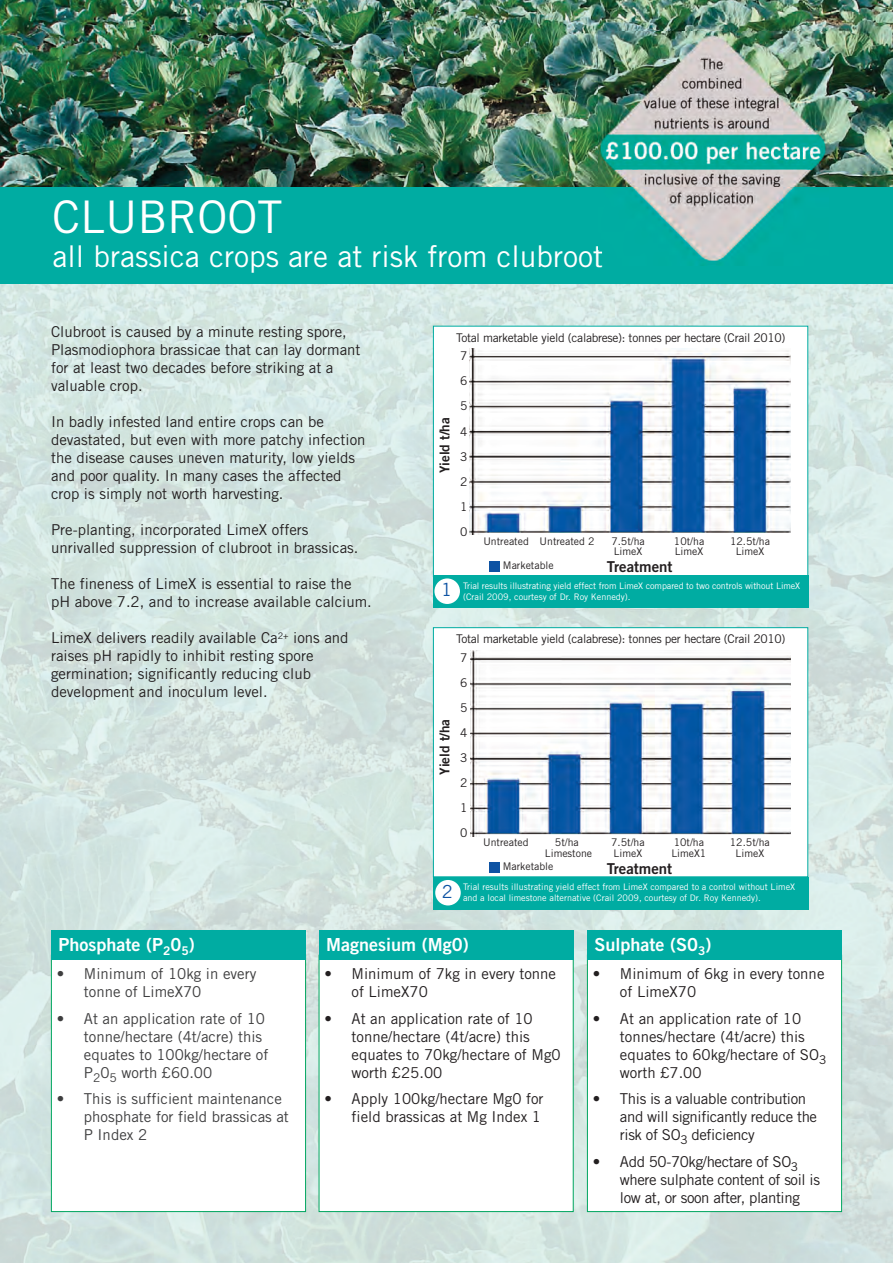
<style>
.page{position:relative;width:893px;height:1263px;background:#fff}
.page>*{position:absolute;margin:0;border:0;box-sizing:border-box;transform-origin:0 0}
.t1{font:45px "Trade Gothic";color:#fff}
.t2{font:30px "Trade Gothic";color:#fff}
.t3{font:18px "Trade Gothic LT Bold Two";color:#fff}
.t4{font:18px "Trade Gothic";color:#0e53a3}
.t5{font:15px/18px "Trade Gothic";color:#231f20}
.t6{font:15px/18px "Trade Gothic";color:#3e3e3f}
.t7{font:15px/18px "Trade Gothic";letter-spacing:-.025em;color:#231f20}
.t8{font:15px "Trade Gothic LT Bold Two";color:#231f20}
.t9{font:13.5px "Trade Gothic LT Bold Two";color:#231f20}
.t10{font:12px/25px "Trade Gothic";letter-spacing:-.025em;color:#231f20;text-align:justify}
.t11{font:10.5px/10.5px "Trade Gothic";color:#231f20}
.t12{font:9px/10.8px "Trade Gothic";color:#fff}
</style>
<div class="page">
<img style="left:0;top:284px;width:893px;height:979px">
<img style="left:0;top:0;width:893px;height:187px">
<div style="left:0;top:187px;width:893px;height:97px;background:#00aca2"></div>
<img style="left:599px;top:32px;width:229px;height:234px">
<div style="left:434px;top:628px;width:373px;height:248px;background:#fff"></div>
<div style="left:433px;top:627px;width:375px;height:250px;border:1px solid #00aca2"></div>
<img style="left:470px;top:650px;width:321px;height:187px">
<div style="left:434px;top:327px;width:373px;height:249px;background:#fff"></div>
<img style="left:470px;top:348px;width:321px;height:187px">
<div style="left:52px;top:955px;width:253px;height:256px;background:#fff"></div>
<div style="left:51px;top:955px;width:255px;height:257px;border:1px solid #00a65f"></div>
<div style="left:51px;top:931px;width:255px;height:29px;background:#00aca2"></div>
<div style="left:319px;top:955px;width:254px;height:256px;background:#fff"></div>
<div style="left:319px;top:955px;width:255px;height:257px;border:1px solid #00a65f"></div>
<div style="left:319px;top:931px;width:255px;height:29px;background:#00aca2"></div>
<div style="left:588px;top:955px;width:253px;height:256px;background:#fff"></div>
<div style="left:587px;top:955px;width:255px;height:257px;border:1px solid #00a65f"></div>
<div style="left:587px;top:931px;width:255px;height:29px;background:#00aca2"></div>
<div style="left:433px;top:575px;width:375px;height:33px;background:#00aca2"></div>
<div style="left:433px;top:877px;width:375px;height:32px;background:#00aca2"></div>
<div style="left:434px;top:578px;width:26px;height:26px;background:#fff;border-radius:50%"></div>
<div style="left:435px;top:880px;width:26px;height:25px;background:#fff;border-radius:50%"></div>
<div style="left:489px;top:560px;width:11px;height:11px;background:#0e53a3"></div>
<div style="left:489px;top:862px;width:11px;height:11px;background:#0e53a3"></div>
<h1 class="t1" style="left:53px;top:200px;width:232px">CLUBROOT</h1>
<h2 class="t2" style="left:53px;top:246px;width:552px">all brassica crops are at risk from clubroot</h2>
<p class="t5" style="left:51px;top:324px;width:311px">Clubroot is caused by a minute resting spore, Plasmodiophora brassicae that can lay dormant for at least two decades before striking at a valuable crop.</p>
<p class="t5" style="left:51px;top:414px;width:316px">In badly infested land entire crops can be devastated, but even with more patchy infection the disease causes uneven maturity, low yields and poor quality. In many cases the affected crop is simply not worth harvesting.</p>
<p class="t5" style="left:51px;top:522px;width:309px">Pre-planting, incorporated LimeX offers unrivalled suppression of clubroot in brassicas.</p>
<p class="t5" style="left:51px;top:576px;width:322px">The fineness of LimeX is essential to raise the pH above 7.2, and to increase available calcium.</p>
<p class="t5" style="left:51px;top:630px;width:299px">LimeX delivers readily available Ca<sup>2+</sup> ions and raises pH rapidly to inhibit resting spore germination; significantly reducing club development and inoculum level.</p>
<p class="t10" style="left:456px;top:326px;width:331px">Total marketable yield (calabrese): tonnes per hectare (Crail 2010)</p>
<p class="t9" style="left:436px;top:473px;width:57px;rotate:-90deg">Yield t/ha</p>
<p class="t4" style="left:441px;top:583px;width:12px">1</p>
<p class="t10" style="left:460px;top:345px;width:9px">7<br>6<br>5<br>4<br>3<br>2<br>1<br>0</p>
<p class="t11" style="left:483px;top:536px;width:113px">Untreated Untreated 2</p>
<p class="t11" style="left:611px;top:536px;width:35px">7.5t/ha<br>LimeX</p>
<p class="t11" style="left:674px;top:536px;width:32px">10t/ha<br>LimeX</p>
<p class="t11" style="left:730px;top:536px;width:41px;text-align:center">12.5t/ha<br>LimeX</p>
<p class="t11" style="left:503px;top:561px;width:52px">Marketable</p>
<p class="t8" style="left:607px;top:557px;width:67px">Treatment</p>
<p class="t12" style="left:463px;top:581px;width:339px">Trial results illustrating yield effect from LimeX compared to two controls without LimeX (Crail 2009, courtesy of Dr. Roy Kennedy).</p>
<p class="t10" style="left:456px;top:627px;width:331px">Total marketable yield (calabrese): tonnes per hectare (Crail 2010)</p>
<p class="t9" style="left:436px;top:774px;width:57px;rotate:-90deg">Yield t/ha</p>
<p class="t4" style="left:442px;top:885px;width:12px">2</p>
<p class="t10" style="left:460px;top:646px;width:9px">7<br>6<br>5<br>4<br>3<br>2<br>1<br>0</p>
<p class="t11" style="left:483px;top:838px;width:47px">Untreated</p>
<p class="t11" style="left:545px;top:838px;width:49px;text-align:center">5t/ha<br>Limestone</p>
<p class="t11" style="left:611px;top:838px;width:35px">7.5t/ha<br>LimeX</p>
<p class="t11" style="left:671px;top:838px;width:37px">10t/ha<br>LimeX1</p>
<p class="t11" style="left:730px;top:838px;width:41px;text-align:center">12.5t/ha<br>LimeX</p>
<p class="t11" style="left:503px;top:862px;width:52px">Marketable</p>
<p class="t8" style="left:607px;top:859px;width:67px">Treatment</p>
<p class="t12" style="left:463px;top:882px;width:334px">Trial results illustrating yield effect from LimeX compared to a control without LimeX and a local limestone alternative (Crail 2009, courtesy of Dr. Roy Kennedy).</p>
<p class="t3" style="left:59px;top:934px;width:138px">Phosphate (P<sub>2</sub>0<sub>5</sub>)</p>
<p class="t6" style="left:84px;top:966px;width:174px;text-indent:-27px">• Minimum of 10kg in every tonne of LimeX70</p>
<p class="t6" style="left:84px;top:1011px;width:186px;text-indent:-27px">• At an application rate of 10 tonne/hectare (4t/acre) this equates to 100kg/hectare of<br>P<sub>2</sub>0<sub>5</sub> worth £60.00</p>
<p class="t6" style="left:84px;top:1091px;width:206px;text-indent:-27px">• This is sufficient maintenance phosphate for field brassicas at<br>P Index 2</p>
<p class="t3" style="left:326px;top:934px;width:144px">Magnesium (Mg0)</p>
<p class="t5" style="left:352px;top:966px;width:206px;text-indent:-27px">• Minimum of 7kg in every tonne of LimeX70</p>
<p class="t5" style="left:352px;top:1011px;width:211px;text-indent:-27px">• At an application rate of 10 tonne/hectare (4t/acre) this equates to 70kg/hectare of Mg0 worth £25.00</p>
<p class="t5" style="left:325px;top:1091px;width:221px;text-align:right">• Apply 100kg/hectare Mg0 for field brassicas at Mg Index 1</p>
<p class="t3" style="left:594px;top:934px;width:118px">Sulphate (S0<sub>3</sub>)</p>
<p class="t5" style="left:620px;top:966px;width:206px;text-indent:-27px">• Minimum of 6kg in every tonne of LimeX70</p>
<p class="t5" style="left:620px;top:1011px;width:208px;text-indent:-27px">• At an application rate of 10 tonnes/hectare (4t/acre) this equates to 60kg/hectare of SO<sub>3 </sub>worth £7.00</p>
<p class="t7" style="left:620px;top:1091px;width:199px;text-indent:-27px">• This is a valuable contribution and will significantly reduce the risk of SO<sub>3</sub> deficiency</p>
<p class="t7" style="left:620px;top:1154px;width:180px">Add 50-70kg/hectare of SO<sub>3</sub></p>
<p class="t5" style="left:593px;top:1154px;width:9px">•</p>
<p class="t7" style="left:620px;top:1172px;width:202px">where sulphate content of soil is low at, or soon after, planting</p>
</div>
